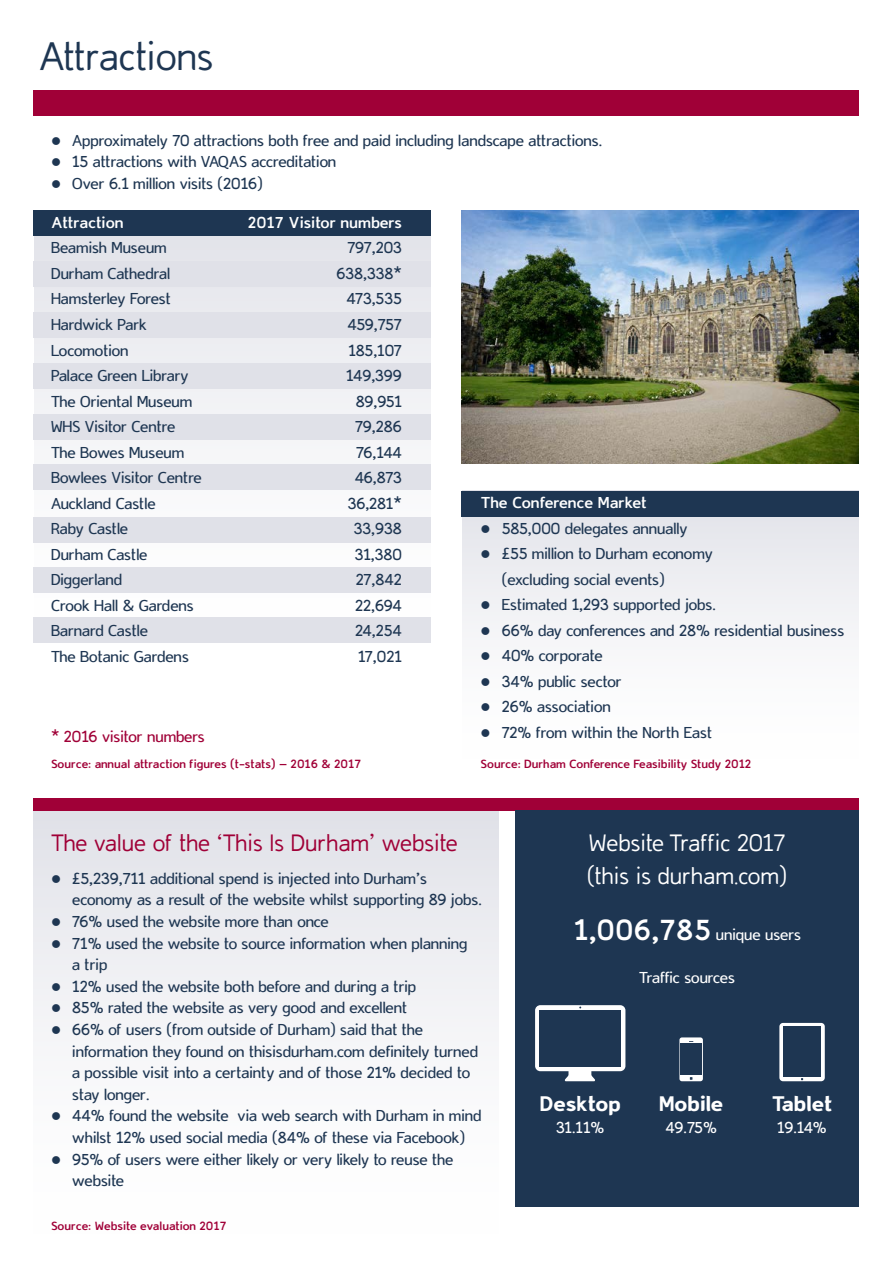
<style>
.page{position:relative;width:893px;height:1263px;background:#fff}
.page>*{position:absolute;margin:0;border:0;box-sizing:border-box;transform-origin:0 0}
.t1{font:100 45px "Durham Sans";letter-spacing:-.005em;color:#1e3652}
.t2{font:100 27px/32.4px "Durham Sans";color:#fff}
.t3{font:100 27px "Durham Sans";color:#a00037}
.t4{font:900 24px "Durham Sans";color:#fff}
.t5{font:18px/25.5px "Durham Sans";color:#1e3652}
.t6{font:18px "Durham Sans";color:#fff}
.t7{font:700 18px "Durham Sans";color:#fff}
.t8{font:18px "Durham Sans";color:#a00037}
.t9{font:700 13.5px "Durham Sans";color:#a00037}
.s1{font-weight:700;color:#fff}
.s2{font-weight:700;font-size:33px}
</style>
<div class="page">
<svg style="left:34px;top:236px;width:397px;height:382px;fill:#f3f3f6"></svg>
<div style="left:34px;top:261px;width:397px;height:26px;background:#e0e1e8"></div>
<div style="left:34px;top:313px;width:397px;height:25px;background:#e0e1e8"></div>
<div style="left:34px;top:364px;width:397px;height:25px;background:#e0e1e8"></div>
<div style="left:34px;top:414px;width:397px;height:25px;background:#e0e1e8"></div>
<div style="left:34px;top:464px;width:397px;height:26px;background:#e0e1e8"></div>
<div style="left:34px;top:517px;width:397px;height:25px;background:#e0e1e8"></div>
<div style="left:34px;top:567px;width:397px;height:26px;background:#e0e1e8"></div>
<div style="left:34px;top:618px;width:397px;height:25px;background:#e0e1e8"></div>
<div style="left:462px;top:516px;width:397px;height:116px;background:#ededf1"></div>
<div style="left:34px;top:810px;width:465px;height:428px;background:linear-gradient(to bottom,#e2e3ea,#fff)"></div>
<div style="left:34px;top:90px;width:825px;height:26px;background:#a00037"></div>
<div style="left:34px;top:798px;width:825px;height:12px;background:#a00037"></div>
<div style="left:516px;top:810px;width:343px;height:397px;background:#1e3652"></div>
<div style="left:34px;top:210px;width:397px;height:26px;background:#1e3652"></div>
<div style="left:462px;top:491px;width:397px;height:25px;background:#1e3652"></div>
<img style="left:462px;top:210px;width:397px;height:254px">
<svg style="left:679px;top:1037px;width:24px;height:44px"></svg>
<div style="left:681px;top:1043px;width:21px;height:32px;background:#1e3652"></div>
<svg style="left:779px;top:1023px;width:46px;height:58px"></svg>
<div style="left:783px;top:1026px;width:38px;height:51px;background:#1e3652"></div>
<svg style="left:535px;top:1005px;width:90px;height:76px"></svg>
<div style="left:539px;top:1010px;width:82px;height:56px;background:#1e3652"></div>
<h1 class="t1" style="left:40px;top:31px;width:175px">Attractions</h1>
<p class="t5" style="left:51px;top:127px;width:553px">● Approximately 70 attractions both free and paid including landscape attractions.</p>
<p class="t5" style="left:51px;top:148px;width:287px">● 15 attractions with VAQAS accreditation</p>
<p class="t5" style="left:51px;top:163px;width:213px;line-height:39.3px">● Over 6.1 million visits (2016)<br><span class="s1">Attraction</span></p>
<p class="t5" style="left:51px;top:235px;width:152px">Beamish Museum<br>Durham Cathedral<br>Hamsterley Forest<br>Hardwick Park<br>Locomotion<br>Palace Green Library<br>The Oriental Museum<br>WHS Visitor Centre<br>The Bowes Museum<br>Bowlees Visitor Centre<br>Auckland Castle<br>Raby Castle<br>Durham Castle<br>Diggerland<br>Crook Hall &amp; Gardens<br>Barnard Castle<br>The Botanic Gardens</p>
<p class="t7" style="left:248px;top:212px;width:155px">2017 Visitor numbers</p>
<p class="t5" style="left:336px;top:235px;width:67px;text-align:right">797,203<br>638,338*<br>473,535<br>459,757<br>185,107<br>149,399<br>89,951<br>79,286<br>76,144<br>46,873<br>36,281*<br>33,938<br>31,380<br>27,842<br>22,694<br>24,254<br>17,021</p>
<p class="t7" style="left:480px;top:492px;width:168px">The Conference Market</p>
<p class="t5" style="left:480px;top:515px;width:209px">● 585,000 delegates annually</p>
<p class="t5" style="left:502px;top:540px;width:213px;text-indent:-21px">● £55 million to Durham economy (excluding social events)</p>
<p class="t5" style="left:480px;top:591px;width:237px">● Estimated 1,293 supported jobs.</p>
<p class="t5" style="left:480px;top:617px;width:365px">● 66% day conferences and 28% residential business</p>
<p class="t5" style="left:480px;top:642px;width:124px">● 40% corporate</p>
<p class="t5" style="left:480px;top:668px;width:143px">● 34% public sector</p>
<p class="t5" style="left:480px;top:693px;width:132px">● 26% association</p>
<p class="t5" style="left:480px;top:719px;width:233px">● 72% from within the North East</p>
<p class="t8" style="left:51px;top:726px;width:155px">* 2016 visitor numbers</p>
<p class="t9" style="left:51px;top:755px;width:312px">Source: annual attraction figures (t-stats) – 2016 &amp; 2017</p>
<p class="t9" style="left:480px;top:755px;width:272px">Source: Durham Conference Feasibility Study 2012</p>
<h2 class="t3" style="left:51px;top:828px;width:408px">The value of the ‘This Is Durham’ website</h2>
<h2 class="t2" style="left:587px;top:826px;width:202px">Website Traffic 2017 (this is durham.com)</h2>
<p class="t5" style="left:72px;top:867px;width:411px;line-height:21.6px;text-indent:-21px">● £5,239,711 additional spend is injected into Durham’s economy as a result of the website whilst supporting 89 jobs.</p>
<p class="t5" style="left:51px;top:908px;width:279px">● 76% used the website more than once</p>
<p class="t5" style="left:72px;top:932px;width:397px;line-height:21.6px;text-indent:-21px">● 71% used the website to source information when planning a trip</p>
<p class="t5" style="left:51px;top:973px;width:367px">● 12% used the website both before and during a trip</p>
<p class="t5" style="left:51px;top:995px;width:358px">● 85% rated the website as very good and excellent</p>
<p class="t5" style="left:72px;top:1018px;width:407px;line-height:21.6px;text-indent:-21px">● 66% of users (from outside of Durham) said that the information they found on thisisdurham.com definitely turned a possible visit into a certainty and of those 21% decided to stay longer.</p>
<p class="t5" style="left:51px;top:1104px;width:432px;line-height:21.6px;text-align:center">● 44% found the website via web search with Durham in mind whilst 12% used social media (84% of these via Facebook)</p>
<p class="t5" style="left:72px;top:1148px;width:383px;line-height:21.6px;text-indent:-21px">● 95% of users were either likely or very likely to reuse the website</p>
<p class="t6" style="left:573px;top:924px;width:229px"><span class="s2">1,006,785</span> unique users</p>
<p class="t6" style="left:639px;top:967px;width:97px">Traffic sources</p>
<h3 class="t4" style="left:659px;top:1089px;width:66px">Mobile</h3>
<p class="t6" style="left:665px;top:1117px;width:53px">49.75%</p>
<h3 class="t4" style="left:540px;top:1089px;width:82px">Desktop</h3>
<p class="t6" style="left:556px;top:1117px;width:50px">31.11%</p>
<h3 class="t4" style="left:772px;top:1089px;width:62px">Tablet</h3>
<p class="t6" style="left:777px;top:1117px;width:51px">19.14%</p>
<p class="t9" style="left:51px;top:1218px;width:177px">Source: Website evaluation 2017</p>
</div>
